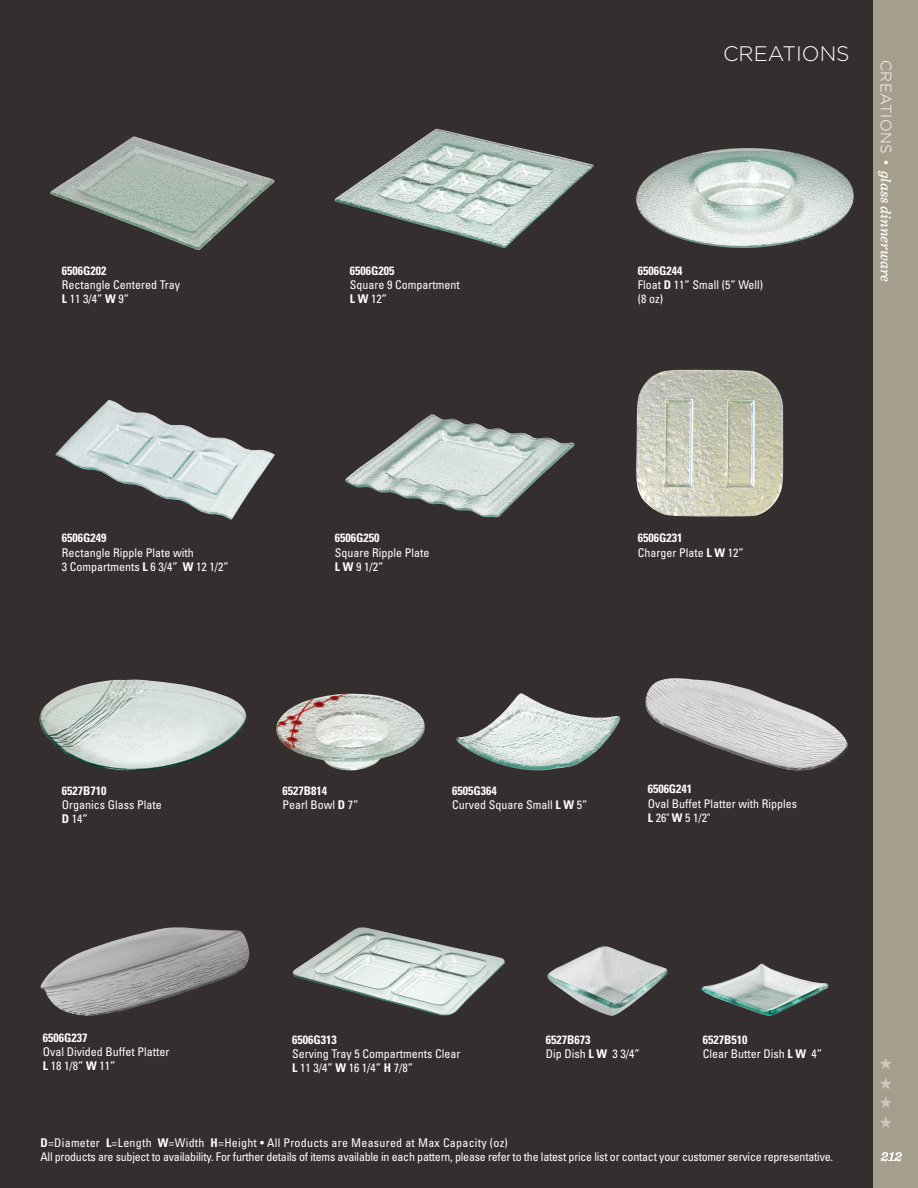
<style>
.page{position:relative;width:918px;height:1188px;background:#342f2e}
.page>*{position:absolute;margin:0;border:0;box-sizing:border-box;transform-origin:0 0}
.t1{font:300 21px "Gotham";color:#fff}
.t2{font:16.5px/19.5px "Zapf Dingbats ITC";color:#fff;text-align:justify}
.t3{font:italic 500 15px "Sentinel";color:#fff}
.t4{font:italic 500 13.5px "Sentinel";color:#fff}
.t5{font:condensed 12px/14.2px "Univers LT Std";color:#fff}
.t6{font:condensed 12px/14.2px "Univers LT Std";letter-spacing:-.02em;color:#fff}
.t7{font:700 condensed 12px "Univers LT Std";color:#fff}
.s1{font-weight:700}
.s2{font-family:"Gotham";font-weight:300;font-style:normal}
</style>
<div class="page">
<div style="left:873px;top:0;width:45px;height:1188px;background:#a59e8d"></div>
<img style="left:345px;top:414px;width:229px;height:104px">
<img style="left:292px;top:927px;width:213px;height:89px">
<img style="left:456px;top:693px;width:164px;height:78px">
<img style="left:40px;top:680px;width:206px;height:91px">
<img style="left:335px;top:129px;width:259px;height:119px">
<img style="left:636px;top:148px;width:218px;height:100px">
<img style="left:276px;top:694px;width:149px;height:76px">
<img style="left:55px;top:400px;width:220px;height:120px">
<img style="left:50px;top:136px;width:224px;height:114px">
<img style="left:701px;top:964px;width:128px;height:52px">
<img style="left:547px;top:946px;width:121px;height:70px">
<img style="left:636px;top:370px;width:147px;height:147px">
<img style="left:40px;top:927px;width:209px;height:89px">
<img style="left:645px;top:678px;width:203px;height:93px">
<p class="t7" style="left:62px;top:263px;width:46px">6506G202</p>
<p class="t5" style="left:62px;top:277px;width:120px">Rectangle Centered Tray<br><span class="s1">L</span> 11 3/4” <span class="s1">W</span> 9”</p>
<p class="t7" style="left:350px;top:263px;width:46px">6506G205</p>
<p class="t5" style="left:350px;top:277px;width:111px">Square 9 Compartment<br><span class="s1">L W</span> 12”</p>
<h1 class="t1" style="left:723px;top:43px;width:128px">CREATIONS</h1>
<p class="t5" style="left:638px;top:263px;width:127px"><span class="s1">6506G244<br></span>Float <span class="s1">D</span> 11” Small (5” Well) (8 oz)</p>
<p class="t3" style="left:897px;top:60px;width:223px;rotate:90deg"><span class="s2">CREATIONS •</span> glass dinnerware</p>
<p class="t7" style="left:62px;top:531px;width:46px">6506G249</p>
<p class="t5" style="left:62px;top:545px;width:169px">Rectangle Ripple Plate with<br>3 Compartments <span class="s1">L</span> 6 3/4” <span class="s1">W</span> 12 1/2”</p>
<p class="t7" style="left:335px;top:531px;width:46px">6506G250</p>
<p class="t5" style="left:335px;top:545px;width:96px">Square Ripple Plate<br><span class="s1">L W</span> 9 1/2”</p>
<p class="t5" style="left:638px;top:531px;width:107px"><span class="s1">6506G231<br></span>Charger Plate <span class="s1">L W</span> 12”</p>
<p class="t7" style="left:62px;top:783px;width:46px">6527B710</p>
<p class="t5" style="left:62px;top:798px;width:101px">Organics Glass Plate<br><span class="s1">D</span> 14”</p>
<p class="t5" style="left:283px;top:783px;width:77px"><span class="s1">6527B814<br></span>Pearl Bowl <span class="s1">D</span> 7”</p>
<p class="t5" style="left:452px;top:783px;width:137px"><span class="s1">6505G364<br></span>Curved Square Small <span class="s1">L W</span> 5”</p>
<p class="t7" style="left:648px;top:782px;width:46px">6506G241</p>
<p class="t5" style="left:648px;top:796px;width:151px">Oval Buffet Platter with Ripples<br><span class="s1">L</span> 26" <span class="s1">W</span> 5 1/2"</p>
<p class="t7" style="left:43px;top:1030px;width:46px">6506G237</p>
<p class="t5" style="left:43px;top:1045px;width:128px">Oval Divided Buffet Platter<br><span class="s1">L</span> 18 1/8” <span class="s1">W</span> 11”</p>
<p class="t7" style="left:292px;top:1032px;width:46px">6506G313</p>
<p class="t5" style="left:292px;top:1046px;width:170px">Serving Tray 5 Compartments Clear<br><span class="s1">L</span> 11 3/4” <span class="s1">W</span> 16 1/4” <span class="s1">H</span> 7/8”</p>
<p class="t5" style="left:546px;top:1032px;width:95px"><span class="s1">6527B673<br></span>Dip Dish <span class="s1">L W</span> 3 3/4”</p>
<p class="t5" style="left:703px;top:1032px;width:121px"><span class="s1">6527B510<br></span>Clear Butter Dish <span class="s1">L W</span> 4”</p>
<p class="t6" style="left:40px;top:1135px;width:794px"><span class="s1">D</span>=Diameter <span class="s1">L</span>=Length <span class="s1">W</span>=Width <span class="s1">H</span>=Height • All Products are Measured at Max Capacity (oz)<br>All products are subject to availability. For further details of items available in each pattern, please refer to the latest price list or contact your customer service representative.</p>
<h2 class="t2" style="left:880px;top:1054px;width:15px">★ ★ ★ ★</h2>
<p class="t4" style="left:881px;top:1146px;width:23px">212</p>
</div>
